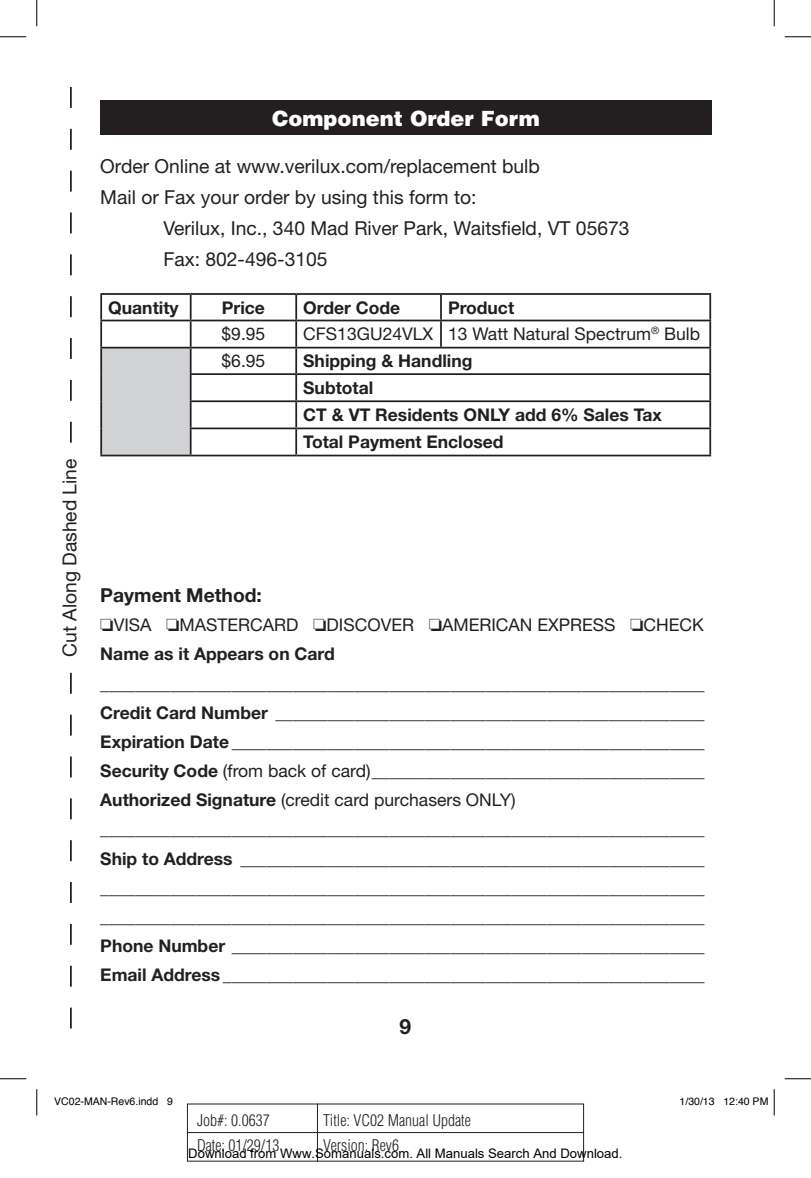
<style>
.page{position:relative;width:811px;height:1178px;background:#fff}
.page>*{position:absolute;margin:0;border:0;box-sizing:border-box;transform-origin:0 0}
.t1{font:900 21px "Helvetica";color:#fff}
.t2{font:700 21px "Helvetica Neue LT Std";color:#231f20}
.t3{font:19.25px/31px "Helvetica Neue LT Std";color:#231f20}
.t4{font:700 19.25px "Helvetica Neue LT Std";color:#231f20}
.t5{font:700 17.5px/29.2px "Helvetica Neue LT Std";color:#231f20}
.t6{font:17.5px "Helvetica Neue LT Std";color:#231f20}
.t7{font:300 condensed 15.75px "Helvetica";color:#231f20}
.t8{font:13.12px "Arial";color:#000}
.t9{font:10.5px "Helvetica";color:#000}
.s1{font-weight:400}
</style>
<div class="page">
<hr style="left:187px;top:1132px;width:396px;height:1px;background:#231f20">
<hr style="left:317px;top:1103px;width:1px;height:58px;background:#231f20">
<div style="left:100px;top:100px;width:611px;height:34px;background:#231f20"></div>
<svg style="left:70px;top:87px;width:2px;height:941px"></svg>
<div style="left:63px;top:446px;width:18px;height:223px;background:#fff"></div>
<div style="left:101px;top:348px;width:89px;height:107px;background:#d1d2d4"></div>
<hr style="left:100px;top:293px;width:90px;height:2px;background:#231f20">
<hr style="left:100px;top:295px;width:2px;height:25px;background:#231f20">
<hr style="left:190px;top:293px;width:106px;height:2px;background:#231f20">
<hr style="left:296px;top:293px;width:145px;height:2px;background:#231f20">
<hr style="left:295px;top:295px;width:2px;height:25px;background:#231f20">
<hr style="left:441px;top:293px;width:269px;height:2px;background:#231f20">
<hr style="left:100px;top:320px;width:90px;height:1px;background:#231f20">
<hr style="left:100px;top:321px;width:2px;height:26px;background:#231f20">
<hr style="left:190px;top:320px;width:106px;height:1px;background:#231f20">
<hr style="left:296px;top:320px;width:145px;height:1px;background:#231f20">
<hr style="left:295px;top:321px;width:2px;height:26px;background:#231f20">
<hr style="left:441px;top:320px;width:269px;height:1px;background:#231f20">
<svg style="left:440px;top:295px;width:1px;height:52px"></svg>
<hr style="left:100px;top:347px;width:90px;height:1px;background:#231f20">
<hr style="left:100px;top:348px;width:2px;height:26px;background:#231f20">
<hr style="left:190px;top:347px;width:106px;height:1px;background:#231f20">
<hr style="left:296px;top:347px;width:145px;height:1px;background:#231f20">
<hr style="left:295px;top:348px;width:2px;height:25px;background:#231f20">
<hr style="left:441px;top:347px;width:269px;height:1px;background:#231f20">
<hr style="left:100px;top:374px;width:2px;height:27px;background:#231f20">
<hr style="left:190px;top:373px;width:106px;height:2px;background:#231f20">
<hr style="left:296px;top:373px;width:145px;height:2px;background:#231f20">
<hr style="left:295px;top:375px;width:2px;height:25px;background:#231f20">
<hr style="left:441px;top:373px;width:269px;height:2px;background:#231f20">
<hr style="left:100px;top:401px;width:2px;height:27px;background:#231f20">
<hr style="left:190px;top:400px;width:106px;height:2px;background:#231f20">
<hr style="left:296px;top:400px;width:145px;height:2px;background:#231f20">
<hr style="left:295px;top:402px;width:2px;height:25px;background:#231f20">
<hr style="left:441px;top:400px;width:269px;height:2px;background:#231f20">
<hr style="left:100px;top:428px;width:2px;height:27px;background:#231f20">
<hr style="left:190px;top:427px;width:106px;height:2px;background:#231f20">
<svg style="left:190px;top:295px;width:1px;height:160px"></svg>
<hr style="left:296px;top:427px;width:145px;height:2px;background:#231f20">
<hr style="left:295px;top:429px;width:2px;height:26px;background:#231f20">
<hr style="left:441px;top:427px;width:269px;height:2px;background:#231f20">
<svg style="left:709px;top:295px;width:1px;height:160px"></svg>
<hr style="left:100px;top:455px;width:90px;height:1px;background:#231f20">
<hr style="left:190px;top:455px;width:106px;height:1px;background:#231f20">
<hr style="left:296px;top:455px;width:145px;height:1px;background:#231f20">
<hr style="left:441px;top:455px;width:269px;height:1px;background:#231f20">
<svg style="left:0;top:36px;width:26px;height:1px"></svg>
<svg style="left:784px;top:36px;width:26px;height:1px"></svg>
<svg style="left:0;top:1078px;width:26px;height:1px"></svg>
<svg style="left:784px;top:1078px;width:26px;height:1px"></svg>
<svg style="left:36px;top:0;width:1px;height:26px"></svg>
<svg style="left:36px;top:1089px;width:1px;height:26px"></svg>
<svg style="left:773px;top:0;width:1px;height:26px"></svg>
<svg style="left:773px;top:1089px;width:1px;height:26px"></svg>
<p class="t1" style="left:272px;top:104px;width:269px">Component Order Form</p>
<p class="t3" style="left:54px;top:657px;width:200px;rotate:-90deg">Cut Along Dashed Line</p>
<p class="t3" style="left:100px;top:151px;width:441px">Order Online at www.verilux.com/replacement bulb<br>Mail or Fax your order by using this form to:</p>
<p class="t3" style="left:163px;top:213px;width:467px">Verilux, Inc., 340 Mad River Park, Waitsfield, VT 05673<br>Fax: 802-496-3105</p>
<p class="t5" style="left:108px;top:292px;width:72px">Quantity</p>
<p class="t5" style="left:222px;top:292px;width:45px">Price</p>
<p class="t5" style="left:303px;top:292px;width:98px">Order Code</p>
<p class="t5" style="left:448px;top:292px;width:68px">Product</p>
<p class="t6" style="left:221px;top:323px;width:45px">$9.95</p>
<p class="t6" style="left:303px;top:323px;width:398px">CFS13GU24VLX 13 Watt Natural Spectrum<sup>®</sup> Bulb</p>
<p class="t6" style="left:221px;top:350px;width:45px">$6.95</p>
<p class="t5" style="left:303px;top:347px;width:360px;line-height:26.9px">Shipping &amp; Handling<br>Subtotal<br>CT &amp; VT Residents ONLY add 6% Sales Tax<br>Total Payment Enclosed</p>
<p class="t4" style="left:100px;top:583px;width:163px">Payment Method:</p>
<p class="t5" style="left:100px;top:610px;width:605px">❏<span class="s1">VISA</span> ❏<span class="s1">MASTERCARD</span> ❏<span class="s1">DISCOVER</span> ❏<span class="s1">AMERICAN EXPRESS</span> ❏<span class="s1">CHECK </span>Name as it Appears on Card _____________________________________________________________________ Credit Card Number _________________________________________________ Expiration Date ______________________________________________________ Security Code <span class="s1">(from back of card)</span>______________________________________ Authorized Signature <span class="s1">(credit card purchasers ONLY) </span>_____________________________________________________________________ Ship to Address _____________________________________________________ _____________________________________________________________________ _____________________________________________________________________ Phone Number ______________________________________________________ Email Address _______________________________________________________</p>
<p class="t2" style="left:399px;top:1013px;width:13px">9</p>
<p class="t9" style="left:54px;top:1093px;width:120px">VC02-MAN-Rev6.indd 9</p>
<p class="t9" style="left:679px;top:1093px;width:90px">1/30/13 12:40 PM</p>
<p class="t7" style="left:197px;top:1110px;width:74px">Job#: 0.0637</p>
<p class="t7" style="left:323px;top:1110px;width:149px">Title: VC02 Manual Update</p>
<p class="t7" style="left:197px;top:1135px;width:84px">Date: 01/29/13</p>
<p class="t7" style="left:323px;top:1135px;width:77px">Version: Rev6</p>
<p class="t8" style="left:188px;top:1146px;width:435px">Download from Www.Somanuals.com. All Manuals Search And Download.</p>
</div>
